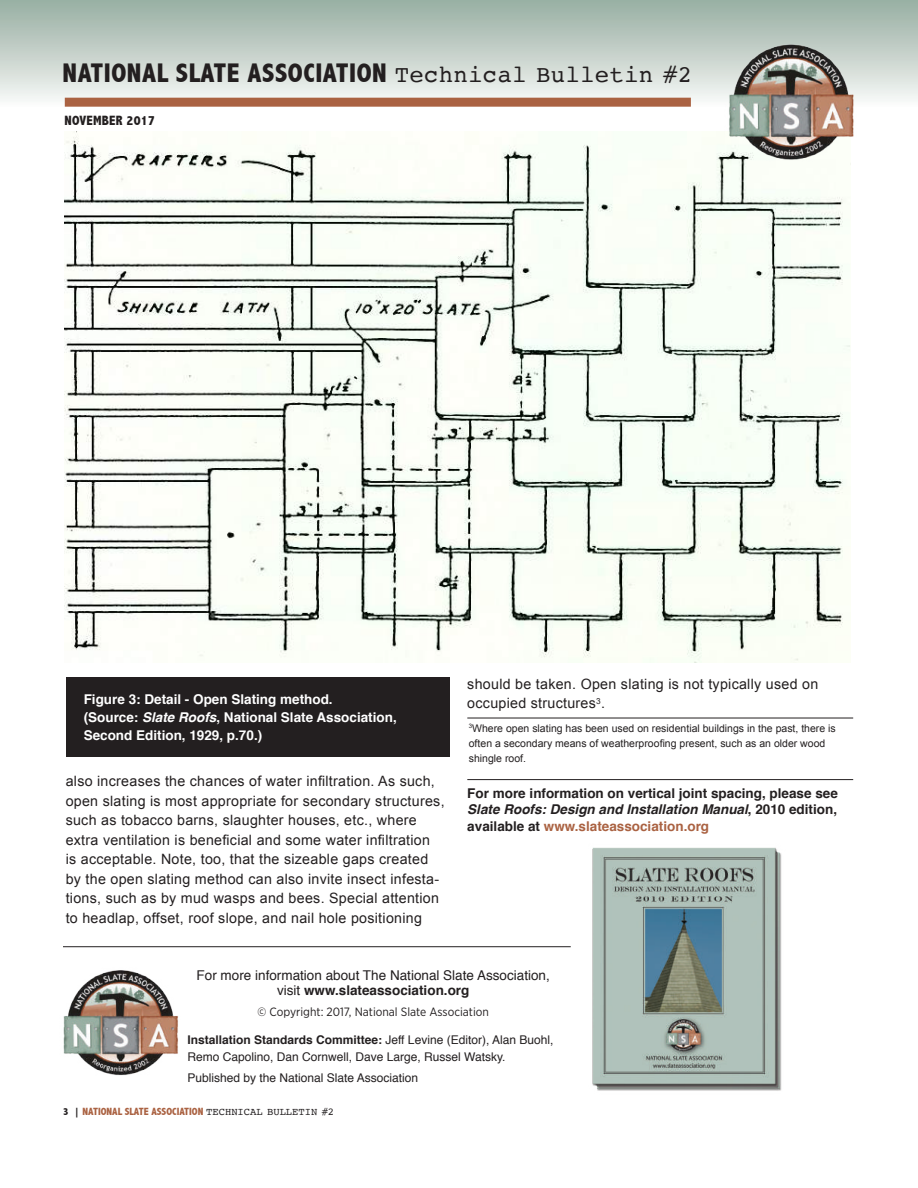
<style>
.page{position:relative;width:918px;height:1188px;background:#fff}
.page>*{position:absolute;margin:0;border:0;box-sizing:border-box;transform-origin:0 0}
.t1{font:800 condensed 27px "Abadi";letter-spacing:.02em;color:#231f20}
.t2{font:14.25px/19.5px "Arial";letter-spacing:.02em;color:#231f20}
.t3{font:700 13.5px/16.5px "Helvetica";color:#231f20;text-align:justify}
.t4{font:700 13.5px/18px "Helvetica";color:#fff}
.t5{font:13.5px/15px "Helvetica";color:#231f20;text-align:center}
.t6{font:800 condensed 13.5px "Abadi";letter-spacing:.02em;color:#231f20}
.t7{font:12px/16.5px "Helvetica";color:#231f20}
.t8{font:12px "Gotham Narrow";color:#231f20}
.t9{font:10.5px/15px "Arial";color:#231f20}
.t10{font:800 condensed 10.5px "Abadi";color:#aa6242}
.s1{font-family:"Courier";font-weight:400;font-stretch:normal;font-size:24px}
.s2{font-style:italic}
.s3{color:#aa6242}
.s4{font-weight:700}
.s5{color:#231f20}
.s6{font-family:"Courier";font-weight:400;font-stretch:normal;color:#231f20}
</style>
<div class="page">
<hr style="left:63px;top:946px;width:508px;height:1px;background:#231f20">
<img style="left:63px;top:970px;width:115px;height:106px">
<img style="left:65px;top:131px;width:786px;height:531px">
<hr style="left:467px;top:779px;width:386px;height:1px;background:#231f20">
<img style="left:592px;top:847px;width:190px;height:244px">
<div style="left:0;top:0;width:918px;height:107px;background:linear-gradient(to bottom,#96ada1,#f9faf9)"></div>
<img style="left:724px;top:42px;width:133px;height:122px">
<div style="left:65px;top:98px;width:626px;height:9px;background:#aa6242"></div>
<div style="left:66px;top:677px;width:383px;height:80px;background:#231f20"></div>
<hr style="left:467px;top:718px;width:386px;height:1px;background:#231f20">
<h1 class="t1" style="left:63px;top:57px;width:631px">NATIONAL SLATE ASSOCIATION <span class="s1">Technical Bulletin #2</span></h1>
<p class="t6" style="left:64px;top:113px;width:92px">NOVEMBER 2017</p>
<p class="t4" style="left:84px;top:691px;width:315px">Figure 3: Detail - Open Slating method.<br>(Source: <span class="s2">Slate Roofs</span>, National Slate Association,<br>Second Edition, 1929, p.70.)</p>
<p class="t2" style="left:66px;top:772px;width:380px">also increases the chances of water infiltration. As such, open slating is most appropriate for secondary structures, such as tobacco barns, slaughter houses, etc., where extra ventilation is beneficial and some water infiltration<br>is acceptable. Note, too, that the sizeable gaps created by the open slating method can also invite insect infesta&shy;tions, such as by mud wasps and bees. Special attention to headlap, offset, roof slope, and nail hole positioning</p>
<p class="t2" style="left:467px;top:674px;width:352px">should be taken. Open slating is not typically used on occupied structures<sup>3</sup>.</p>
<p class="t9" style="left:469px;top:721px;width:369px"><sup>3</sup>Where open slating has been used on residential buildings in the past, there is often a secondary means of weatherproofing present, such as an older wood shingle roof.</p>
<p class="t3" style="left:467px;top:785px;width:372px">For more information on vertical joint spacing, please see <span class="s2">Slate Roofs: Design and Installation Manual</span>, 2010 edition, available at <span class="s3">www.slateassociation.org</span></p>
<p class="t5" style="left:197px;top:968px;width:355px">For more information about The National Slate Association, visit <span class="s4">www.slateassociation.org</span></p>
<p class="t8" style="left:258px;top:1005px;width:233px">© Copyright: 2017, National Slate Association</p>
<p class="t7" style="left:188px;top:1032px;width:367px"><span class="s4">Installation Standards Committee:</span> Jeff Levine (Editor), Alan Buohl,<br>Remo Capolino, Dan Cornwell, Dave Large, Russel Watsky.</p>
<p class="t7" style="left:188px;top:1069px;width:232px">Published by the National Slate Association</p>
<p class="t10" style="left:63px;top:1105px;width:273px"><span class="s5">3 |</span> NATIONAL SLATE ASSOCIATION <span class="s6">TECHNICAL BULLETIN #2</span></p>
</div>
